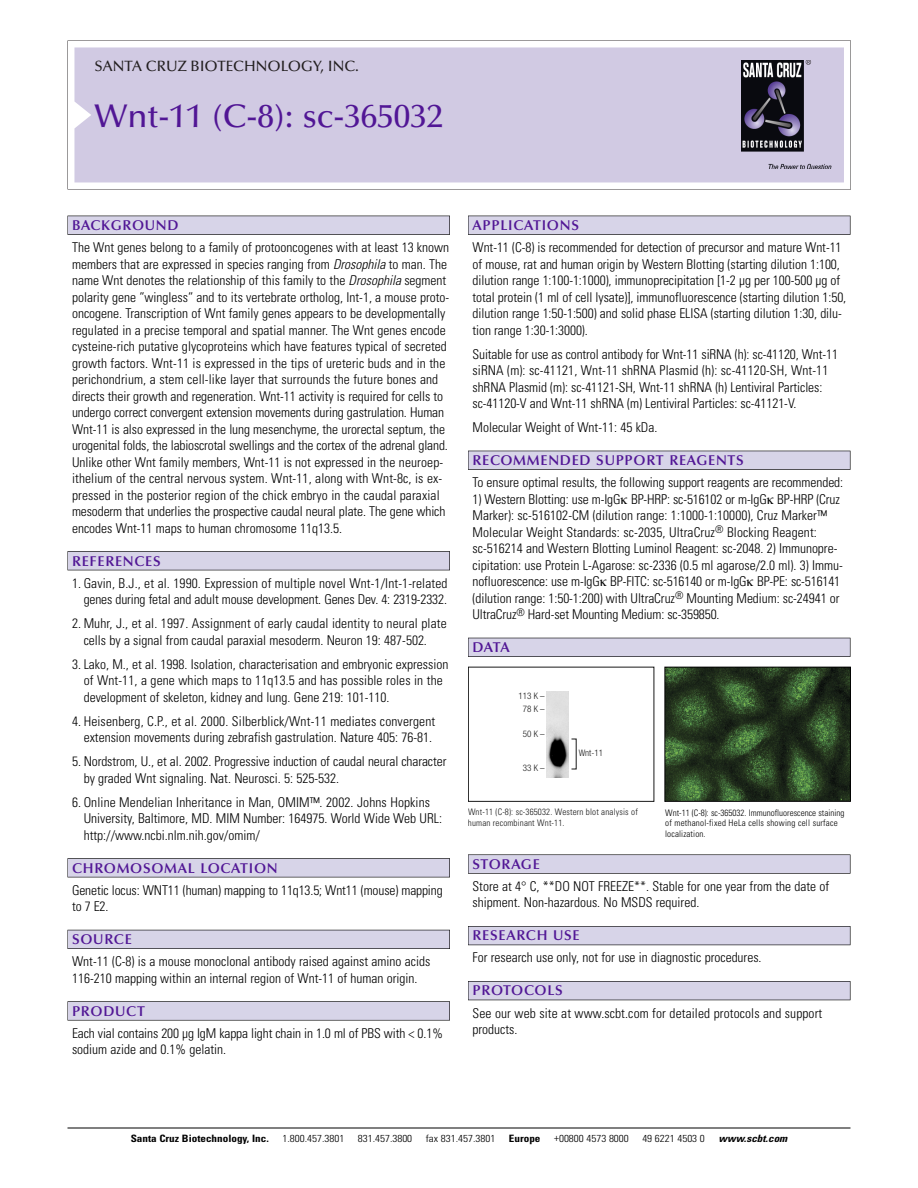
<style>
.page{position:relative;width:918px;height:1188px;background:#fff}
.page>*{position:absolute;margin:0;border:0;box-sizing:border-box;transform-origin:0 0}
.t1{font:500 33px "Optima";color:#511695}
.t2{font:500 15px "Optima";color:#231f20}
.t3{font:600 14.25px "Optima";letter-spacing:.05em;color:#511695}
.t4{font:300 condensed 13.5px/16.5px "Univers";color:#000}
.t5{font:300 condensed 10.2px "Univers";color:#000;scale:1.1 1}
.t6{font:700 condensed 10.2px "Univers";color:#000;scale:1.1 1}
.t7{font:italic 700 condensed 10.2px "Univers";color:#000;scale:1.1 1}
.t8{font:300 condensed 9px/10.5px "Univers";letter-spacing:.015em;color:#000}
.t9{font:300 condensed 9px/10.5px "Univers";letter-spacing:.015em;color:#191919}
.t10{font:300 condensed 9px/12.9px "Helvetica Neue";color:#191919;text-align:center}
.s1{font-style:italic}
</style>
<div class="page">
<svg style="left:74px;top:41px;width:777px;height:148px"></svg>
<div style="left:74px;top:47px;width:770px;height:135px;background:#d1cae3"></div>
<img style="left:741px;top:60px;width:90px;height:108px">
<div style="left:68px;top:216px;width:382px;height:19px;background:#535256"></div>
<div style="left:68px;top:216px;width:381px;height:18px;background:#d7d4e8"></div>
<div style="left:68px;top:551px;width:382px;height:19px;background:#515155"></div>
<div style="left:68px;top:552px;width:381px;height:18px;background:#d7d4e8"></div>
<div style="left:68px;top:858px;width:382px;height:19px;background:#545357"></div>
<div style="left:68px;top:859px;width:381px;height:18px;background:#d7d4e8"></div>
<div style="left:68px;top:930px;width:382px;height:19px;background:#535259"></div>
<div style="left:68px;top:930px;width:381px;height:18px;background:#d7d4e8"></div>
<svg style="left:68px;top:1001px;width:382px;height:20px"></svg>
<div style="left:68px;top:1002px;width:381px;height:18px;background:#d7d4e8"></div>
<div style="left:468px;top:216px;width:382px;height:19px;background:#535256"></div>
<div style="left:468px;top:216px;width:382px;height:18px;background:#d7d4e8"></div>
<div style="left:468px;top:451px;width:382px;height:19px;background:#525156"></div>
<div style="left:468px;top:451px;width:382px;height:18px;background:#d7d4e8"></div>
<div style="left:468px;top:638px;width:382px;height:19px;background:#515057"></div>
<div style="left:468px;top:638px;width:382px;height:18px;background:#d7d4e8"></div>
<svg style="left:468px;top:854px;width:382px;height:20px"></svg>
<div style="left:468px;top:855px;width:382px;height:18px;background:#d7d4e8"></div>
<div style="left:468px;top:926px;width:382px;height:19px;background:#55545b"></div>
<div style="left:468px;top:927px;width:382px;height:18px;background:#d7d4e8"></div>
<div style="left:468px;top:981px;width:382px;height:19px;background:#525158"></div>
<div style="left:468px;top:982px;width:382px;height:18px;background:#d7d4e8"></div>
<hr style="left:68px;top:1128px;width:782px;height:1px;background:#000">
<img style="left:666px;top:669px;width:183px;height:131px">
<div style="left:664px;top:667px;width:187px;height:135px;border:1px solid #000"></div>
<div style="left:468px;top:667px;width:186px;height:135px;border:1px solid #191919"></div>
<img style="left:547px;top:691px;width:22px;height:86px">
<p class="t2" style="left:94px;top:60px;width:266px">SANTA CRUZ BIOTECHNOLOGY, INC.</p>
<p class="t1" style="left:94px;top:102px;width:350px">Wnt-11 (C-8): sc-365032</p>
<p class="t3" style="left:72px;top:219px;width:108px">BACKGROUND</p>
<p class="t4" style="left:72px;top:240px;width:379px">The Wnt genes belong to a family of protooncogenes with at least 13 known members that are expressed in species ranging from <span class="s1">Drosophila</span>to man. The name Wnt denotes the relationship of this family to the <span class="s1">Drosophila</span>segment polarity gene ”wingless” and to its vertebrate ortholog, Int-1, a mouse proto&shy;oncogene. Transcription of Wnt family genes appears to be developmentally regulated in a precise temporal and spatial manner. The Wnt genes encode cysteine-rich putative glycoproteins which have features typical of secreted growth factors. Wnt-11 is expressed in the tips of ureteric buds and in the perichondrium, a stem cell-like layer that surrounds the future bones and directs their growth and regeneration. Wnt-11 activity is required for cells to undergo correct convergent extension movements during gastrulation. Human Wnt-11 is also expressed in the lung mesenchyme, the urorectal septum, the urogenital folds, the labioscrotal swellings and the cortex of the adrenal gland.<br>Unlike other Wnt family members, Wnt-11 is not expressed in the neuroep&shy;ithelium of the central nervous system. Wnt-11, along with Wnt-8c, is ex&shy;pressed in the posterior region of the chick embryo in the caudal paraxial mesoderm that underlies the prospective caudal neural plate. The gene which encodes Wnt-11 maps to human chromosome 11q13.5.</p>
<p class="t3" style="left:72px;top:555px;width:90px">REFERENCES</p>
<p class="t4" style="left:72px;top:576px;width:377px;text-align:right">1. Gavin, B.J., et al. 1990. Expression of multiple novel Wnt-1/Int-1-related genes during fetal and adult mouse development. Genes Dev. 4: 2319-2332.</p>
<p class="t4" style="left:72px;top:616px;width:376px;text-align:center">2. Muhr, J., et al. 1997. Assignment of early caudal identity to neural plate cells by a signal from caudal paraxial mesoderm. Neuron 19: 487-502.</p>
<p class="t4" style="left:84px;top:657px;width:366px;text-indent:-12px">3. Lako, M., et al. 1998. Isolation, characterisation and embryonic expression of Wnt-11, a gene which maps to 11q13.5 and has possible roles in the development of skeleton, kidney and lung. Gene 219: 101-110.</p>
<p class="t4" style="left:72px;top:714px;width:365px;text-align:right">4. Heisenberg, C.P., et al. 2000. Silberblick/Wnt-11 mediates convergent extension movements during zebrafish gastrulation. Nature 405: 76-81.</p>
<p class="t4" style="left:84px;top:754px;width:364px;text-indent:-12px">5. Nordstrom, U., et al. 2002. Progressive induction of caudal neural character by graded Wnt signaling. Nat. Neurosci. 5: 525-532.</p>
<p class="t4" style="left:84px;top:795px;width:360px;text-indent:-12px">6. Online Mendelian Inheritance in Man, OMIM™. 2002. Johns Hopkins<br>University, Baltimore, MD. MIM Number: 164975. World Wide Web URL: http://www.ncbi.nlm.nih.gov/omim/</p>
<p class="t3" style="left:72px;top:862px;width:207px">CHROMOSOMAL LOCATION</p>
<p class="t4" style="left:72px;top:883px;width:372px">Genetic locus: WNT11 (human) mapping to 11q13.5; Wnt11 (mouse) mapping to 7 E2.</p>
<p class="t3" style="left:72px;top:933px;width:61px">SOURCE</p>
<p class="t4" style="left:72px;top:955px;width:360px">Wnt-11 (C-8) is a mouse monoclonal antibody raised against amino acids<br>116-210 mapping within an internal region of Wnt-11 of human origin.</p>
<p class="t3" style="left:72px;top:1005px;width:74px">PRODUCT</p>
<p class="t4" style="left:72px;top:1026px;width:372px">Each vial contains 200 µg IgM kappa light chain in 1.0 ml of PBS with &lt; 0.1% sodium azide and 0.1% gelatin.</p>
<p class="t3" style="left:473px;top:219px;width:108px">APPLICATIONS</p>
<p class="t4" style="left:473px;top:240px;width:375px">Wnt-11 (C-8) is recommended for detection of precursor and mature Wnt-11 of mouse, rat and human origin by Western Blotting (starting dilution 1:100, dilution range 1:100-1:1000), immunoprecipitation [1-2 µg per 100-500 µg of total protein (1 ml of cell lysate)], immunofluorescence (starting dilution 1:50, dilution range 1:50-1:500) and solid phase ELISA (starting dilution 1:30, dilu&shy;tion range 1:30-1:3000).</p>
<p class="t4" style="left:473px;top:347px;width:367px">Suitable for use as control antibody for Wnt-11 siRNA (h): sc-41120, Wnt-11 siRNA (m): sc-41121, Wnt-11 shRNA Plasmid (h): sc-41120-SH, Wnt-11 shRNA Plasmid (m): sc-41121-SH, Wnt-11 shRNA (h) Lentiviral Particles: sc-41120-V and Wnt-11 shRNA (m) Lentiviral Particles: sc-41121-V.</p>
<p class="t4" style="left:473px;top:420px;width:186px">Molecular Weight of Wnt-11: 45 kDa.</p>
<p class="t3" style="left:473px;top:454px;width:273px">RECOMMENDED SUPPORT REAGENTS</p>
<p class="t4" style="left:473px;top:475px;width:372px">To ensure optimal results, the following support reagents are recommended:</p>
<p class="t4" style="left:473px;top:492px;width:372px">1) Western Blotting: use m-IgG BP-HRP: sc-516102 or m-IgG BP-HRP (Cruz Marker): sc-516102-CM (dilution range: 1:1000-1:10000), Cruz Marker™ Molecular Weight Standards: sc-2035, UltraCruz<sup>®</sup> Blocking Reagent: sc-516214 and Western Blotting Luminol Reagent: sc-2048. 2) Immunopre&shy;cipitation: use Protein L-Agarose: sc-2336 (0.5 ml agarose/2.0 ml). 3) Immu&shy;nofluorescence: use m-IgG BP-FITC: sc-516140 or m-IgG BP-PE: sc-516141 (dilution range: 1:50-1:200) with UltraCruz<sup>®</sup> Mounting Medium: sc-24941 or UltraCruz<sup>®</sup> Hard-set Mounting Medium: sc-359850.</p>
<p class="t3" style="left:473px;top:641px;width:39px">DATA</p>
<p class="t10" style="left:519px;top:690px;width:28px">113 K –<br>78K–</p>
<p class="t10" style="left:523px;top:728px;width:23px">50K–</p>
<p class="t10" style="left:523px;top:762px;width:23px">33K–</p>
<p class="t10" style="left:579px;top:747px;width:26px">Wnt-11</p>
<p class="t9" style="left:468px;top:808px;width:171px">Wnt-11 (C-8): sc-365032. Western blot analysis of human recombinant Wnt-11.</p>
<p class="t8" style="left:665px;top:808px;width:181px">Wnt-11 (C-8): sc-365032. Immunofluorescence staining of methanol-fixed HeLa cells showing cell surface localization.</p>
<p class="t3" style="left:473px;top:858px;width:69px">STORAGE</p>
<p class="t4" style="left:473px;top:879px;width:358px">Store at 4° C, **DO NOT FREEZE**. Stable for one year from the date of shipment. Non-hazardous. No MSDS required.</p>
<p class="t3" style="left:473px;top:930px;width:109px">RESEARCH USE</p>
<p class="t4" style="left:473px;top:951px;width:291px">For research use only, not for use in diagnostic procedures.</p>
<p class="t3" style="left:473px;top:985px;width:92px">PROTOCOLS</p>
<p class="t4" style="left:473px;top:1006px;width:351px">See our web site at www.scbt.com for detailed protocols and support products.</p>
<p class="t6" style="left:131px;top:1135px;width:127px">Santa Cruz Biotechnology, Inc.</p>
<p class="t5" style="left:282px;top:1135px;width:58px">1.800.457.3801</p>
<p class="t5" style="left:358px;top:1135px;width:51px">831.457.3800</p>
<p class="t5" style="left:426px;top:1135px;width:65px">fax 831.457.3801</p>
<p class="t6" style="left:509px;top:1135px;width:30px">Europe</p>
<p class="t5" style="left:554px;top:1135px;width:69px">+00800 4573 8000</p>
<p class="t5" style="left:642px;top:1135px;width:58px">49 6221 4503 0</p>
<p class="t7" style="left:719px;top:1135px;width:66px">www.scbt.com</p>
</div>
